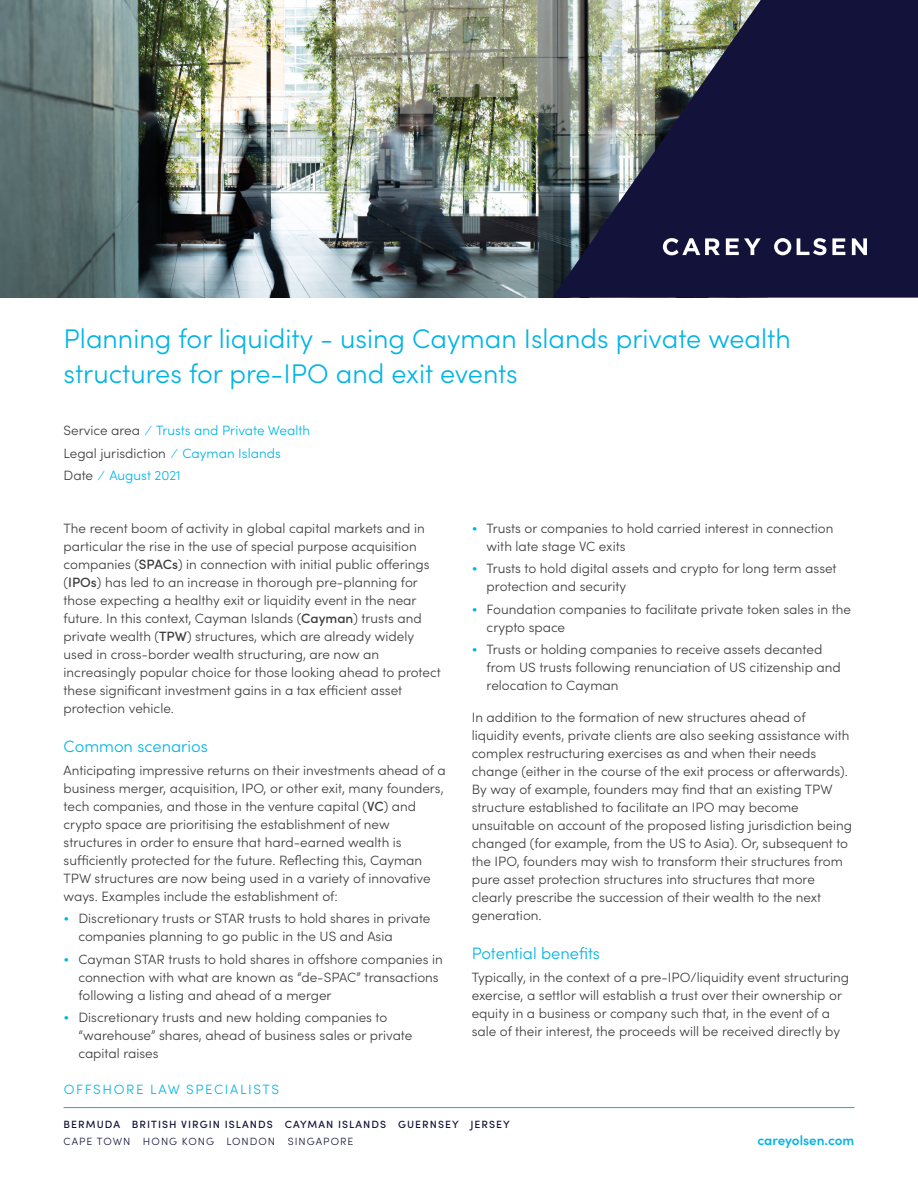
<style>
.page{position:relative;width:918px;height:1188px;background:#fff}
.page>*{position:absolute;margin:0;border:0;box-sizing:border-box;transform-origin:0 0}
.t1{font:300 27px/34.2px "Sofia Pro";color:#00b4e5}
.t2{font:300 16.5px "Sofia Pro";color:#00b4e5}
.t3{font:300 13.5px/18px "Sofia Pro";color:#3c3c3b}
.t4{font:300 13.5px/22.5px "Sofia Pro";color:#00b4e5}
.t5{font:300 13.5px "Sofia Pro";letter-spacing:.12em;color:#00b4e5}
.t6{font:600 13.5px "Sofia Pro";color:#00b4e5}
.t7{font:500 10.5px "Sofia Pro";letter-spacing:.1em;color:#13123a}
.t8{font:300 10.5px "Sofia Pro";letter-spacing:.1em;color:#13123a}
.s1{color:#3c3c3b}
.s2{font-weight:500}
.s3{color:#00b4e5}
</style>
<div class="page">
<hr style="left:64px;top:1107px;width:790px;height:1px;background:#00b4e5">
<img style="left:0;top:0;width:552px;height:298px">
<img style="left:552px;top:0;width:366px;height:298px">
<svg style="left:726px;top:238px;width:35px;height:17px"></svg>
<svg style="left:797px;top:238px;width:48px;height:17px"></svg>
<svg style="left:852px;top:238px;width:15px;height:17px"></svg>
<svg style="left:774px;top:238px;width:17px;height:17px"></svg>
<svg style="left:663px;top:238px;width:57px;height:17px"></svg>
<h1 class="t1" style="left:64px;top:320px;width:729px">Planning for liquidity - using Cayman Islands private wealth structures for pre-IPO and exit events</h1>
<p class="t4" style="left:64px;top:418px;width:248px"><span class="s1">Service area</span> ⁄ Trusts and Private Wealth<br><span class="s1">Legal jurisdiction</span> ⁄ Cayman Islands<br><span class="s1">Date</span> ⁄ August 2021</p>
<p class="t3" style="left:64px;top:518px;width:379px">The recent boom of activity in global capital markets and in particular the rise in the use of special purpose acquisition companies (<span class="s2">SPACs</span>) in connection with initial public offerings (<span class="s2">IPOs</span>) has led to an increase in thorough pre-planning for those expecting a healthy exit or liquidity event in the near future. In this context, Cayman Islands (<span class="s2">Cayman</span>) trusts and private wealth (<span class="s2">TPW</span>) structures, which are already widely used in cross-border wealth structuring, are now an increasingly popular choice for those looking ahead to protect these significant investment gains in a tax efficient asset protection vehicle.</p>
<p class="t2" style="left:64px;top:735px;width:146px">Common scenarios</p>
<p class="t3" style="left:64px;top:760px;width:384px">Anticipating impressive returns on their investments ahead of a business merger, acquisition, IPO, or other exit, many founders, tech companies, and those in the venture capital (<span class="s2">VC</span>) and crypto space are prioritising the establishment of new structures in order to ensure that hard-earned wealth is sufficiently protected for the future. Reflecting this, Cayman TPW structures are now being used in a variety of innovative ways. Examples include the establishment of:</p>
<p class="t3" style="left:78px;top:909px;width:354px;text-indent:-15px"><span class="s3">•</span> Discretionary trusts or STAR trusts to hold shares in private companies planning to go public in the US and Asia</p>
<p class="t3" style="left:78px;top:949px;width:366px;text-indent:-15px"><span class="s3">•</span> Cayman STAR trusts to hold shares in offshore companies in connection with what are known as “de-SPAC” transactions following a listing and ahead of a merger</p>
<p class="t3" style="left:78px;top:1008px;width:336px;text-indent:-15px"><span class="s3">•</span> Discretionary trusts and new holding companies to “warehouse” shares, ahead of business sales or private capital raises</p>
<p class="t3" style="left:487px;top:518px;width:348px;text-indent:-15px"><span class="s3">•</span> Trusts or companies to hold carried interest in connection with late stage VC exits</p>
<p class="t3" style="left:487px;top:559px;width:352px;text-indent:-15px"><span class="s3">•</span> Trusts to hold digital assets and crypto for long term asset protection and security</p>
<p class="t3" style="left:487px;top:599px;width:366px;text-indent:-15px"><span class="s3">•</span> Foundation companies to facilitate private token sales in the crypto space</p>
<p class="t3" style="left:487px;top:640px;width:356px;text-indent:-15px"><span class="s3">•</span> Trusts or holding companies to receive assets decanted from US trusts following renunciation of US citizenship and relocation to Cayman</p>
<p class="t3" style="left:472px;top:707px;width:382px">In addition to the formation of new structures ahead of liquidity events, private clients are also seeking assistance with complex restructuring exercises as and when their needs change (either in the course of the exit process or afterwards).<br>By way of example, founders may find that an existing TPW structure established to facilitate an IPO may become unsuitable on account of the proposed listing jurisdiction being changed (for example, from the US to Asia). Or, subsequent to the IPO, founders may wish to transform their structures from pure asset protection structures into structures that more clearly prescribe the succession of their wealth to the next generation.</p>
<p class="t2" style="left:472px;top:942px;width:130px">Potential benefits</p>
<p class="t3" style="left:472px;top:967px;width:379px">Typically, in the context of a pre-IPO/liquidity event structuring exercise, a settlor will establish a trust over their ownership or equity in a business or company such that, in the event of a sale of their interest, the proceeds will be received directly by</p>
<p class="t5" style="left:64px;top:1080px;width:217px">OFFSHORE LAW SPECIALISTS</p>
<p class="t7" style="left:64px;top:1116px;width:448px">BERMUDA BRITISH VIRGIN ISLANDS CAYMAN ISLANDS GUERNSEY JERSEY</p>
<p class="t8" style="left:64px;top:1134px;width:291px">CAPE TOWN HONG KONG LONDON SINGAPORE</p>
<p class="t6" style="left:757px;top:1131px;width:98px">careyolsen.com</p>
</div>
